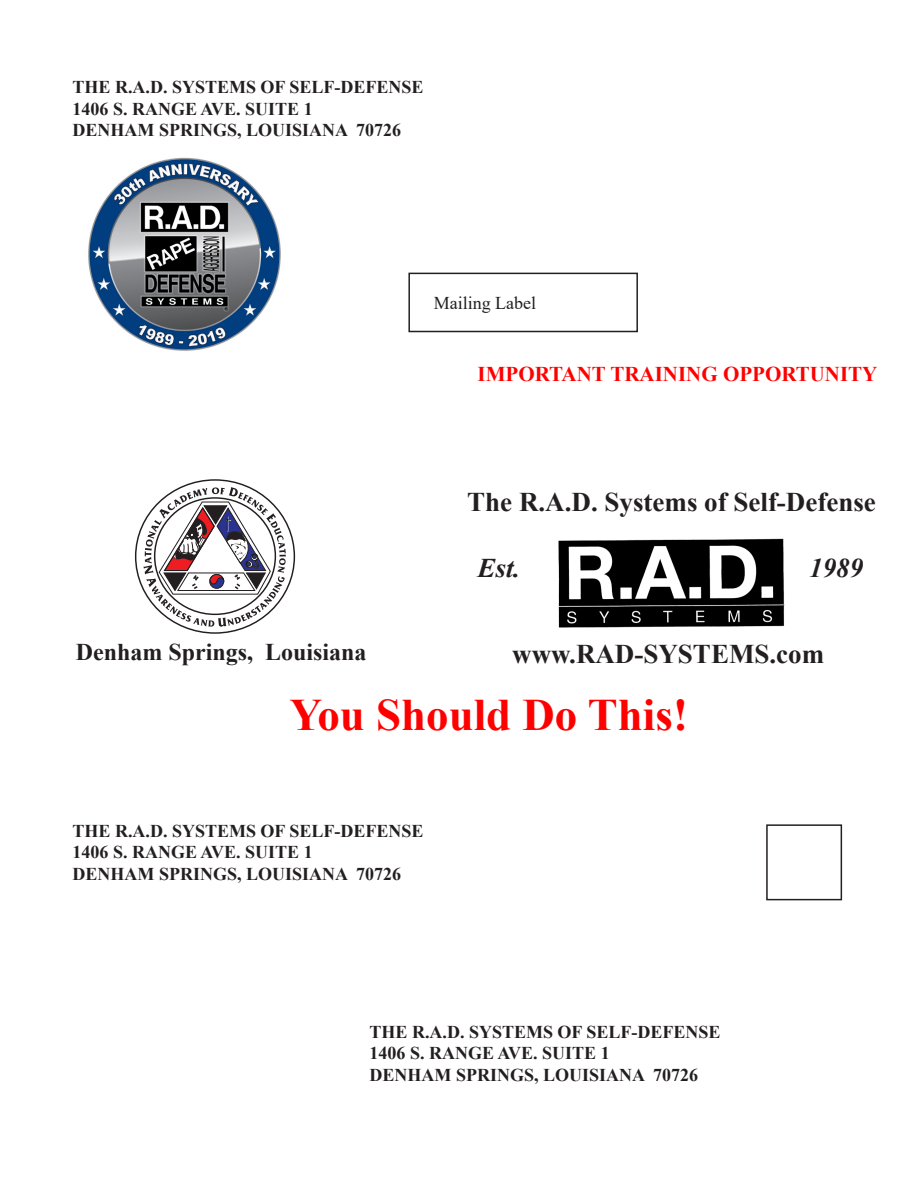
<style>
.page{position:relative;width:918px;height:1188px;background:#fff}
.page>*{position:absolute;margin:0;border:0;box-sizing:border-box;transform-origin:0 0}
.t1{font:700 45px "Times New Roman";letter-spacing:-.005em;color:#f00}
.t2{font:700 27px "Times New Roman";color:#231f20}
.t3{font:italic 700 27px "Times New Roman";color:#231f20}
.t4{font:700 24px "Times New Roman";color:#231f20}
.t5{font:700 21px "Times New Roman";color:#f00}
.t6{font:700 18px "Times New Roman";color:#231f20}
.t7{font:18px "Times New Roman";color:#231f20}
</style>
<div class="page">
<img style="left:88px;top:158px;width:193px;height:193px">
<div style="left:766px;top:824px;width:76px;height:76px;border:2px solid #231f20"></div>
<div style="left:408px;top:273px;width:230px;height:59px;border:2px solid #231f20"></div>
<img style="left:558px;top:538px;width:227px;height:90px">
<svg style="left:135px;top:479px;width:160px;height:155px"></svg>
<p class="t6" style="left:73px;top:74px;width:352px">THE R.A.D. SYSTEMS OF SELF-DEFENSE</p>
<p class="t6" style="left:73px;top:96px;width:242px">1406 S. RANGE AVE. SUITE 1</p>
<p class="t6" style="left:73px;top:117px;width:330px">DENHAM SPRINGS, LOUISIANA 70726</p>
<p class="t4" style="left:76px;top:634px;width:292px">Denham Springs, Louisiana</p>
<p class="t7" style="left:434px;top:290px;width:104px">Mailing Label</p>
<p class="t5" style="left:478px;top:358px;width:401px">IMPORTANT TRAINING OPPORTUNITY</p>
<p class="t2" style="left:467px;top:482px;width:410px">The R.A.D. Systems of Self-Defense</p>
<p class="t3" style="left:478px;top:549px;width:44px">Est.</p>
<p class="t3" style="left:809px;top:549px;width:55px">1989</p>
<p class="t2" style="left:512px;top:634px;width:313px">www.RAD-SYSTEMS.com</p>
<p class="t1" style="left:290px;top:683px;width:400px">You Should Do This!</p>
<p class="t6" style="left:73px;top:818px;width:352px">THE R.A.D. SYSTEMS OF SELF-DEFENSE</p>
<p class="t6" style="left:73px;top:839px;width:242px">1406 S. RANGE AVE. SUITE 1</p>
<p class="t6" style="left:73px;top:861px;width:330px">DENHAM SPRINGS, LOUISIANA 70726</p>
<p class="t6" style="left:370px;top:1019px;width:352px">THE R.A.D. SYSTEMS OF SELF-DEFENSE</p>
<p class="t6" style="left:370px;top:1040px;width:242px">1406 S. RANGE AVE. SUITE 1</p>
<p class="t6" style="left:370px;top:1062px;width:330px">DENHAM SPRINGS, LOUISIANA 70726</p>
</div>
